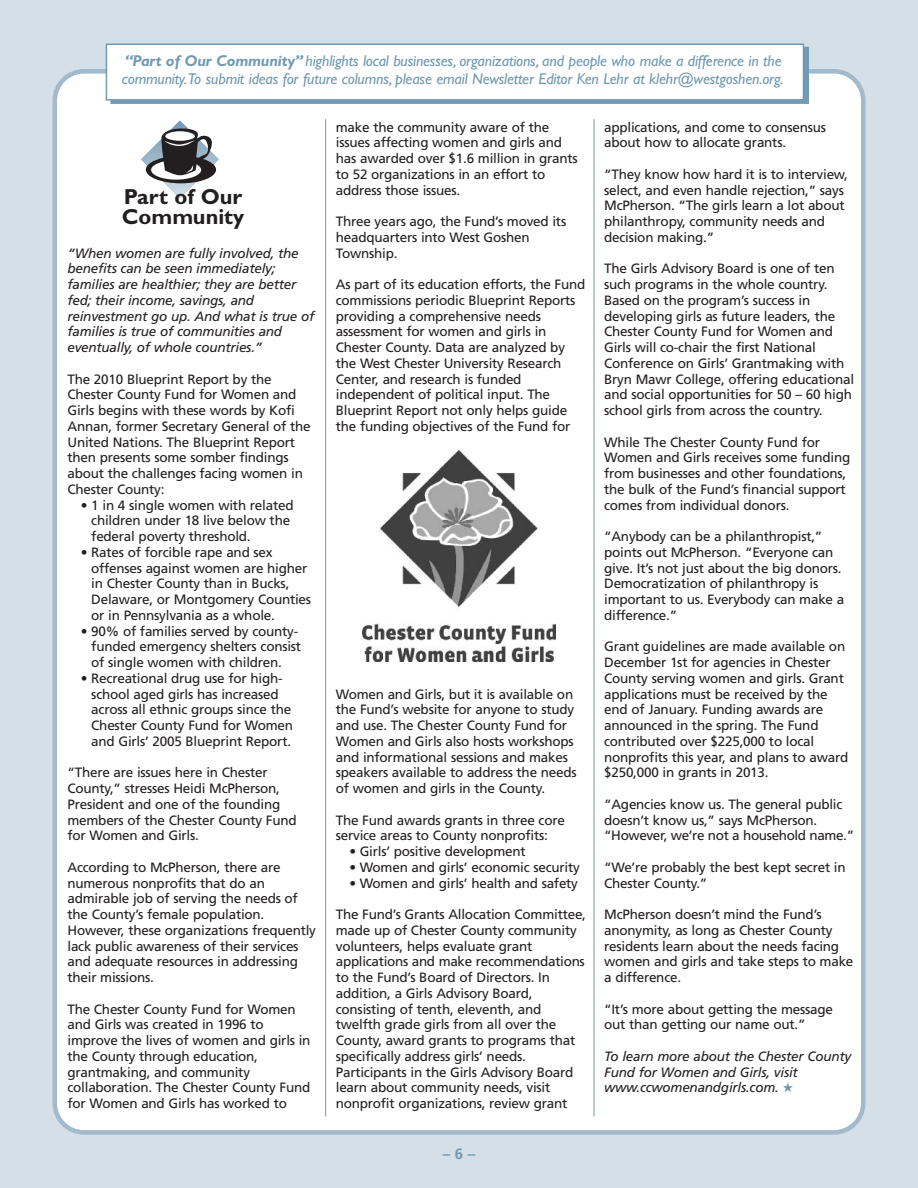
<style>
.page{position:relative;width:918px;height:1188px;background:#d5dfe8}
.page>*{position:absolute;margin:0;border:0;box-sizing:border-box;transform-origin:0 0}
.t1{font:68.55px "Df Radicals Plain";color:#231f20}
.t2{font:700 21.75px "Gill Sans";color:#231f20}
.t3{font:italic 15.75px/18px "Gill Sans";letter-spacing:-.01em;color:#7199b1}
.t4{font:700 15px "Frutiger";color:#7199b1}
.t5{font:13.5px/15.8px "Frutiger";letter-spacing:-.015em;color:#231f20}
.t6{font:italic 13.5px/15.8px "Frutiger";letter-spacing:-.015em;color:#231f20}
.s1{font-weight:700}
.s2{color:#7199b1}
</style>
<div class="page">
<div style="left:52px;top:69px;width:814px;height:1066px;background:#fff"></div>
<div style="left:110px;top:47px;width:699px;height:57px;border:2px solid #7199b1"></div>
<div style="left:107px;top:45px;width:696px;height:54px;background:#fff"></div>
<div style="left:106px;top:44px;width:698px;height:57px;border:2px solid #7199b1"></div>
<svg style="left:141px;top:121px;width:78px;height:77px"></svg>
<div style="left:164px;top:131px;width:32px;height:15px;background:#fff;border-radius:50%"></div>
<div style="left:148px;top:158px;width:62px;height:24px;background:#fff;border-radius:50%"></div>
<hr style="left:325px;top:119px;width:1px;height:997px;background:#7199b1">
<hr style="left:594px;top:119px;width:1px;height:997px;background:#7199b1">
<img style="left:363px;top:450px;width:192px;height:212px">
<p class="t3" style="left:122px;top:53px;width:663px"><span class="s1">“Part of Our Community”</span> highlights local businesses, organizations, and people who make a difference in the community.To submit ideas for future columns, please email Newsletter Editor Ken Lehr at klehr@westgoshen.org.</p>
<h1 class="t1" style="left:134px;top:117px;width:93px">K</h1>
<h2 class="t2" style="left:122px;top:209px;width:124px">Community</h2>
<h2 class="t2" style="left:124px;top:188px;width:120px">Part of Our</h2>
<p class="t6" style="left:67px;top:246px;width:248px">“When women are fully involved, the benefits can be seen immediately; families are healthier; they are better fed; their income, savings, and reinvestment go up. And what is true of families is true of communities and eventually, of whole countries.”</p>
<p class="t5" style="left:67px;top:372px;width:245px">The 2010 Blueprint Report by the Chester County Fund for Women and Girls begins with these words by Kofi Annan, former Secretary General of the United Nations. The Blueprint Report then presents some somber findings about the challenges facing women in Chester County:</p>
<p class="t5" style="left:91px;top:498px;width:204px;text-indent:-10px">• 1 in 4 single women with related children under 18 live below the federal poverty threshold.</p>
<p class="t5" style="left:91px;top:545px;width:221px;text-indent:-10px">• Rates of forcible rape and sex offenses against women are higher in Chester County than in Bucks,<br>Delaware, or Montgomery Counties or in Pennsylvania as a whole.</p>
<p class="t5" style="left:91px;top:624px;width:211px;text-indent:-10px">• 90% of families served by county&shy;funded emergency shelters consist of single women with children.</p>
<p class="t5" style="left:91px;top:671px;width:203px;text-indent:-10px">• Recreational drug use for high&shy;school aged girls has increased across all ethnic groups since the<br>Chester County Fund for Women and Girls’ 2005 Blueprint Report.</p>
<p class="t5" style="left:67px;top:766px;width:231px">“There are issues here in Chester<br>County,” stresses Heidi McPherson,<br>President and one of the founding members of the Chester County Fund for Women and Girls.</p>
<p class="t5" style="left:67px;top:860px;width:250px">According to McPherson, there are numerous nonprofits that do an admirable job of serving the needs of the County’s female population.<br>However, these organizations frequently lack public awareness of their services and adequate resources in addressing their missions.</p>
<p class="t5" style="left:67px;top:1002px;width:245px">The Chester County Fund for Women and Girls was created in 1996 to improve the lives of women and girls in the County through education, grantmaking, and community collaboration. The Chester County Fund for Women and Girls has worked to</p>
<p class="t5" style="left:336px;top:120px;width:243px">make the community aware of the issues affecting women and girls and has awarded over $1.6 million in grants to 52 organizations in an effort to address those issues.</p>
<p class="t5" style="left:336px;top:215px;width:232px">Three years ago, the Fund’s moved its headquarters into West Goshen<br>Township.</p>
<p class="t5" style="left:336px;top:278px;width:251px">As part of its education efforts, the Fund commissions periodic Blueprint Reports providing a comprehensive needs assessment for women and girls in Chester County. Data are analyzed by the West Chester University Research Center, and research is funded independent of political input. The Blueprint Report not only helps guide the funding objectives of the Fund for</p>
<p class="t5" style="left:336px;top:687px;width:242px">Women and Girls, but it is available on the Fund’s website for anyone to study and use. The Chester County Fund for Women and Girls also hosts workshops and informational sessions and makes speakers available to address the needs of women and girls in the County.</p>
<p class="t5" style="left:336px;top:813px;width:231px">The Fund awards grants in three core service areas to County nonprofits:</p>
<p class="t5" style="left:349px;top:845px;width:178px">• Girls’ positive development</p>
<p class="t5" style="left:349px;top:860px;width:232px">• Women and girls’ economic security</p>
<p class="t5" style="left:349px;top:876px;width:230px">• Women and girls’ health and safety</p>
<p class="t5" style="left:336px;top:908px;width:252px">The Fund’s Grants Allocation Committee, made up of Chester County community volunteers, helps evaluate grant applications and make recommendations to the Fund’s Board of Directors. In addition, a Girls Advisory Board, consisting of tenth, eleventh, and twelfth grade girls from all over the County, award grants to programs that specifically address girls’ needs.<br>Participants in the Girls Advisory Board learn about community needs, visit nonprofit organizations, review grant</p>
<p class="t4" style="left:443px;top:1147px;width:34px">–6–</p>
<p class="t5" style="left:604px;top:120px;width:223px">applications, and come to consensus about how to allocate grants.</p>
<p class="t5" style="left:604px;top:167px;width:245px">“They know how hard it is to interview, select, and even handle rejection,” says McPherson. “The girls learn a lot about philanthropy, community needs and decision making.”</p>
<p class="t5" style="left:604px;top:262px;width:251px">The Girls Advisory Board is one of ten such programs in the whole country.<br>Based on the program’s success in developing girls as future leaders, the Chester County Fund for Women and Girls will co-chair the first National Conference on Girls’ Grantmaking with Bryn Mawr College, offering educational and social opportunities for 50 – 60 high school girls from across the country.</p>
<p class="t5" style="left:604px;top:435px;width:248px">While The Chester County Fund for Women and Girls receives some funding from businesses and other foundations, the bulk of the Fund’s financial support comes from individual donors.</p>
<p class="t5" style="left:604px;top:530px;width:242px">“Anybody can be a philanthropist,” points out McPherson. “Everyone can give. It’s not just about the big donors.<br>Democratization of philanthropy is important to us. Everybody can make a difference.”</p>
<p class="t5" style="left:604px;top:640px;width:246px">Grant guidelines are made available on December 1st for agencies in Chester County serving women and girls. Grant applications must be received by the end of January. Funding awards are announced in the spring. The Fund contributed over $225,000 to local nonprofits this year, and plans to award $250,000 in grants in 2013.</p>
<p class="t5" style="left:604px;top:797px;width:252px">“Agencies know us. The general public doesn’t know us,” says McPherson. “However, we’re not a household name.”</p>
<p class="t5" style="left:604px;top:860px;width:243px">“We’re probably the best kept secret in<br>Chester County.”</p>
<p class="t5" style="left:604px;top:908px;width:251px">McPherson doesn’t mind the Fund’s anonymity, as long as Chester County residents learn about the needs facing women and girls and take steps to make a difference.</p>
<p class="t5" style="left:604px;top:1002px;width:230px">“It’s more about getting the message out than getting our name out.”</p>
<p class="t6" style="left:604px;top:1049px;width:249px">To learn more about the Chester County<br>Fund for Women and Girls, visit www.ccwomenandgirls.com. <span class="s2">★</span></p>
</div>
